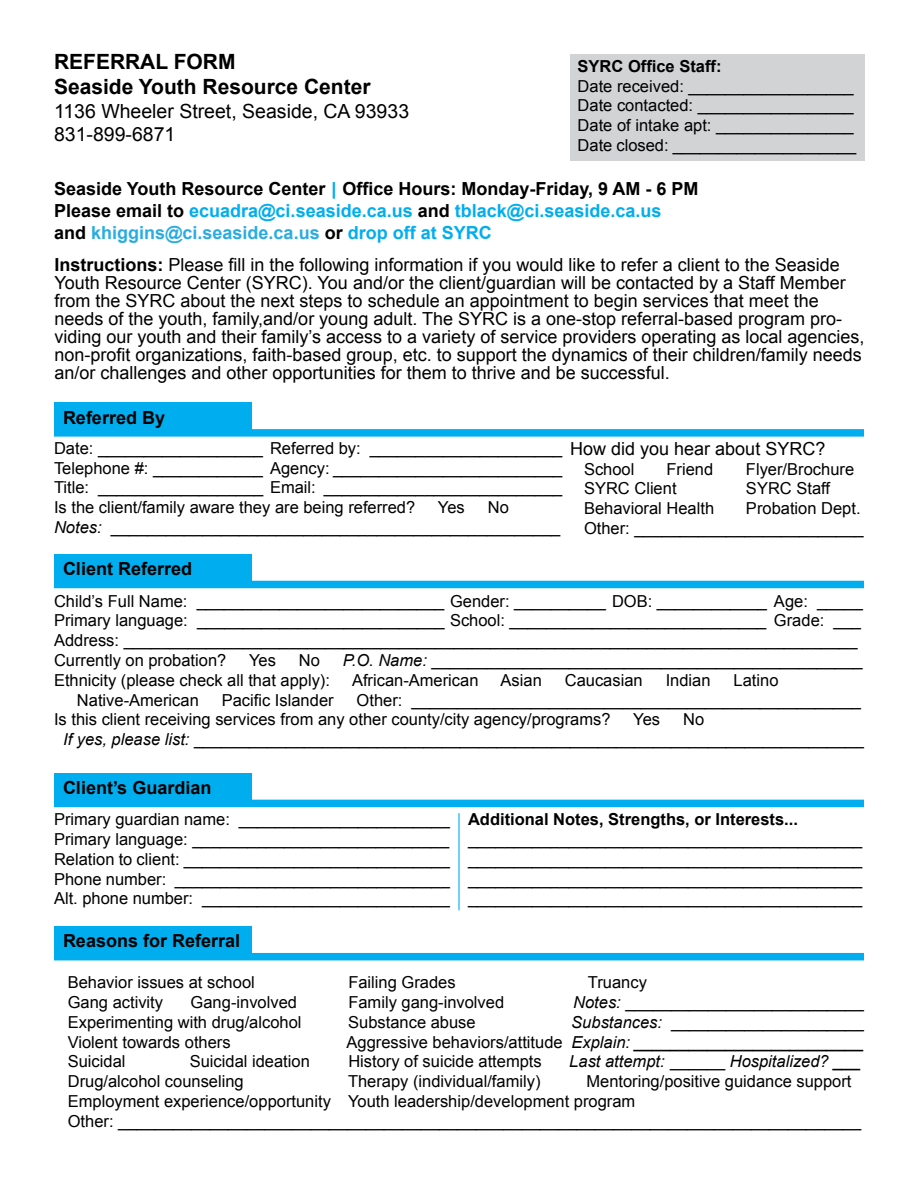
<style>
.page{position:relative;width:918px;height:1188px;background:#fff}
.page>*{position:absolute;margin:0;border:0;box-sizing:border-box;transform-origin:0 0}
.t1{font:700 21px/25.2px "Arial";color:#000}
.t2{font:19.5px/23.4px "Arial";color:#000}
.t3{font:18px/18px "Arial";color:#000}
.t4{font:700 18px/21.6px "Arial";color:#000}
.t5{font:16.5px/19.8px "Arial";color:#000}
.t6{font:700 16.5px "Arial";color:#000}
.t7{font:italic 16.5px "Arial";color:#000}
.s1{font-weight:900;color:#00aeef}
.s2{color:#00aeef}
.s3{color:#2aace2}
.s4{font-weight:700}
.s5{font-size:18px}
.s6{font-style:italic}
.s7{font-style:normal}
</style>
<div class="page">
<div style="left:570px;top:54px;width:295px;height:106px;background:#d1d3d4"></div>
<div style="left:54px;top:953px;width:810px;height:7px;background:#00aeef"></div>
<div style="left:54px;top:926px;width:198px;height:31px;background:#00aeef"></div>
<div style="left:54px;top:429px;width:810px;height:8px;background:#00aeef"></div>
<div style="left:54px;top:403px;width:198px;height:30px;background:#00aeef"></div>
<div style="left:54px;top:581px;width:810px;height:7px;background:#00aeef"></div>
<div style="left:54px;top:554px;width:198px;height:30px;background:#00aeef"></div>
<div style="left:54px;top:800px;width:810px;height:7px;background:#00aeef"></div>
<div style="left:54px;top:773px;width:198px;height:30px;background:#00aeef"></div>
<hr style="left:458px;top:813px;width:2px;height:97px;background:#00aeef">
<p class="t1" style="left:54px;top:50px;width:318px">REFERRAL FORM<br>Seaside Youth Resource Center</p>
<p class="t2" style="left:54px;top:100px;width:357px">1136 Wheeler Street, Seaside, CA 93933<br>831-899-6871</p>
<p class="t6" style="left:578px;top:55px;width:145px">SYRC Office Staff:</p>
<p class="t5" style="left:578px;top:76px;width:280px">Date received: __________________ Date contacted: _________________ Date of intake apt: _______________ Date closed: ____________________</p>
<p class="t4" style="left:54px;top:179px;width:646px">Seaside Youth Resource Center <span class="s1">|</span> Office Hours: Monday-Friday, 9 AM - 6 PM<br>Please email to <span class="s2">ecuadra@ci.seaside.ca.us</span> and <span class="s2">tblack@ci.seaside.ca.us<br></span>and <span class="s3">khiggins@ci.seaside.ca.us</span> or <span class="s2">drop off at SYRC</span></p>
<p class="t3" style="left:55px;top:256px;width:811px"><span class="s4">Instructions:</span> Please fill in the following information if you would like to refer a client to the Seaside Youth Resource Center (SYRC). You and/or the client/guardian will be contacted by a Staff Member from the SYRC about the next steps to schedule an appointment to begin services that meet the needs of the youth, family,and/or young adult. The SYRC is a one-stop referral-based program pro&shy;viding our youth and their family’s access to a variety of service providers operating as local agencies, non-profit organizations, faith-based group, etc. to support the dynamics of their children/family needs an/or challenges and other opportunities for them to thrive and be successful.</p>
<p class="t4" style="left:63px;top:407px;width:104px">Referred By</p>
<p class="t5" style="left:584px;top:438px;width:243px;line-height:20.9px;text-indent:-530px">Date: __________________ Referred by: _____________________ <span class="s5">How did you hear about SYRC?<br></span>School</p>
<p class="t5" style="left:54px;top:458px;width:510px;text-align:justify">Telephone #: ____________ Agency: _________________________ Title: __________________ Email: __________________________ Is the client/family aware they are being referred?</p>
<p class="t5" style="left:667px;top:459px;width:48px">Friend</p>
<p class="t5" style="left:746px;top:459px;width:110px">Flyer/Brochure</p>
<p class="t5" style="left:584px;top:479px;width:94px">SYRC Client</p>
<p class="t5" style="left:746px;top:479px;width:86px">SYRC Staff</p>
<p class="t5" style="left:584px;top:499px;width:132px">Behavioral Health</p>
<p class="t5" style="left:54px;top:498px;width:508px;text-indent:434px">No<br><span class="s6">Notes:</span> _________________________________________________</p>
<p class="t5" style="left:438px;top:498px;width:28px">Yes</p>
<p class="t5" style="left:584px;top:499px;width:281px;text-align:right">Probation Dept.<br>Other: _________________________</p>
<p class="t4" style="left:63px;top:559px;width:131px">Client Referred</p>
<p class="t5" style="left:54px;top:591px;width:810px">Child’s Full Name: ___________________________ Gender: __________ DOB: ____________ Age: _____ Primary language: ___________________________ School: ____________________________ Grade: ___ Address: ________________________________________________________________________________ Currently on probation?</p>
<p class="t5" style="left:249px;top:650px;width:28px">Yes</p>
<p class="t5" style="left:299px;top:650px;width:23px">No</p>
<p class="t5" style="left:343px;top:650px;width:521px"><span class="s6">P.O. Name:</span> _______________________________________________</p>
<p class="t5" style="left:54px;top:670px;width:278px">Ethnicity (please check all that apply):</p>
<p class="t5" style="left:352px;top:670px;width:128px">African-American</p>
<p class="t5" style="left:501px;top:670px;width:43px">Asian</p>
<p class="t5" style="left:565px;top:670px;width:79px">Caucasian</p>
<p class="t5" style="left:666px;top:670px;width:46px">Indian</p>
<p class="t5" style="left:734px;top:670px;width:46px">Latino</p>
<p class="t5" style="left:77px;top:690px;width:123px">Native-American</p>
<p class="t5" style="left:222px;top:690px;width:113px">Pacific Islander</p>
<p class="t5" style="left:54px;top:690px;width:809px;text-indent:303px">Other: _________________________________________________<br>Is this client receiving services from any other county/city agency/programs?</p>
<p class="t5" style="left:63px;top:710px;width:802px;text-indent:620px">No<br><span class="s6">If yes, please list:</span> _________________________________________________________________________</p>
<p class="t5" style="left:633px;top:710px;width:28px">Yes</p>
<p class="t4" style="left:63px;top:778px;width:150px">Client’s Guardian</p>
<p class="t5" style="left:54px;top:810px;width:397px;text-align:justify">Primary guardian name: _______________________ Primary language: ____________________________ Relation to client: _____________________________ Phone number: ______________________________ Alt. phone number: ___________________________</p>
<p class="t6" style="left:468px;top:808px;width:332px">Additional Notes, Strengths, or Interests...</p>
<p class="t5" style="left:468px;top:829px;width:396px;text-align:justify">___________________________________________ ___________________________________________ ___________________________________________ ___________________________________________</p>
<p class="t4" style="left:63px;top:931px;width:179px">Reasons for Referral</p>
<p class="t5" style="left:348px;top:973px;width:109px">Failing Grades</p>
<p class="t5" style="left:588px;top:973px;width:60px">Truancy</p>
<p class="t5" style="left:348px;top:992px;width:157px">Family gang-involved</p>
<p class="t5" style="left:573px;top:992px;width:292px"><span class="s6">Notes:</span> __________________________</p>
<p class="t5" style="left:348px;top:1012px;width:129px">Substance abuse</p>
<p class="t5" style="left:68px;top:973px;width:189px">Behavior issues at school<br>Gang activity</p>
<p class="t5" style="left:68px;top:992px;width:235px;text-indent:123px">Gang-involved<br>Experimenting with drug/alcohol<br>Violent towards others<br>Suicidal</p>
<p class="t5" style="left:347px;top:1012px;width:519px;text-align:justify;text-indent:225px"><span class="s6">Substances:</span> _____________________ Aggressive behaviors/attitude <span class="s6">Explain: _________________________ </span>History of suicide attempts</p>
<p class="t5" style="left:68px;top:1052px;width:795px;text-indent:122px">Suicidal ideation<br>Drug/alcohol counseling<br>Employment experience/opportunity<br>Other: _________________________________________________________________________________</p>
<p class="t7" style="left:569px;top:1051px;width:293px">Last attempt: <span class="s7">______</span> Hospitalized? ___</p>
<p class="t5" style="left:348px;top:1072px;width:505px;text-indent:238px">Mentoring/positive guidance support<br>Youth leadership/development program</p>
<p class="t5" style="left:348px;top:1072px;width:194px">Therapy (individual/family)</p>
</div>
